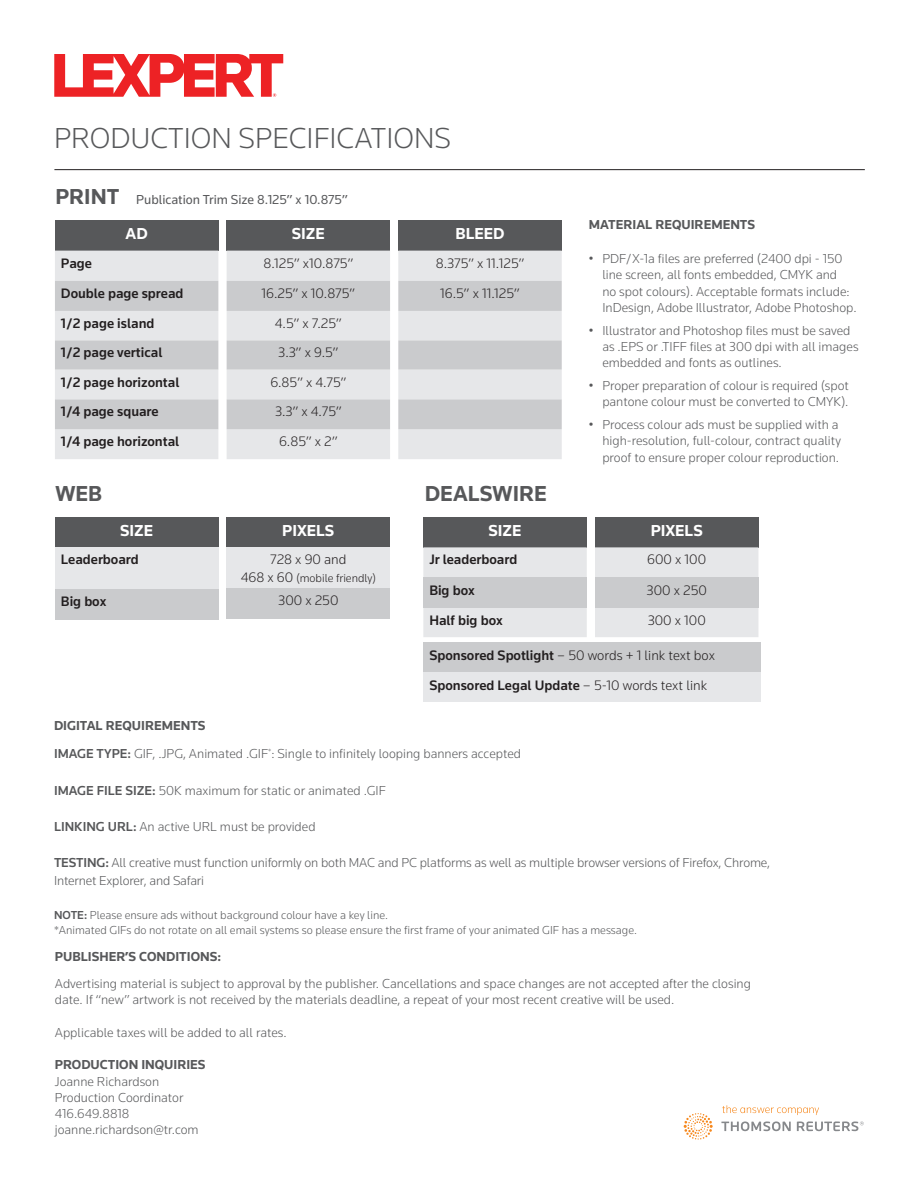
<style>
.page{position:relative;width:918px;height:1188px;background:#fff}
.page>*{position:absolute;margin:0;border:0;box-sizing:border-box;transform-origin:0 0}
.t1{font:300 30px "Knowledge";color:#57585a}
.Table_Body{font:700 22.5px "Knowledge";color:#57585a}
.Table_Body-2{font:700 16.5px "Knowledge";color:#fff}
.Table_Body-3{font:500 14.25px "Knowledge";color:#231f20}
.Table_Body-4{font:300 14.25px "Knowledge";color:#231f20}
.Table_Body-5{font:300 13.5px/16.2px "Knowledge";color:#57585a}
.Table_Body-6{font:700 13.5px "Knowledge";color:#57585a}
.Table_Body-7{font:13.5px "Knowledge";color:#57585a}
.Table_Body-8{font:300 12px/15px "Knowledge";color:#57585a}
.Table_Body-9{font:300 12px "Knowledge";color:#231f20}
.s1{font-size:14.25px}
.s2{font-weight:500}
.s3{font-weight:300}
.s4{font-weight:700}
</style>
<div class="page">
<svg style="left:54px;top:54px;width:229px;height:43px"></svg>
<hr style="left:54px;top:169px;width:811px;height:1px;background:#231f20">
<div style="left:55px;top:220px;width:163px;height:31px;background:#57585a"></div>
<svg style="left:55px;top:251px;width:163px;height:208px;background:#dadbdd"></svg>
<div style="left:227px;top:220px;width:163px;height:31px;background:#57585a"></div>
<svg style="left:227px;top:251px;width:163px;height:208px;background:#dadbdd"></svg>
<div style="left:398px;top:220px;width:164px;height:31px;background:#57585a"></div>
<svg style="left:398px;top:251px;width:164px;height:208px;background:#dadbdd"></svg>
<div style="left:55px;top:517px;width:163px;height:30px;background:#57585a"></div>
<div style="left:55px;top:547px;width:163px;height:42px;background:#e6e7e9"></div>
<div style="left:55px;top:589px;width:163px;height:30px;background:#cacbcd"></div>
<div style="left:227px;top:517px;width:163px;height:30px;background:#57585a"></div>
<div style="left:227px;top:547px;width:163px;height:41px;background:#e6e7e9"></div>
<div style="left:227px;top:588px;width:163px;height:30px;background:#cacbcd"></div>
<svg style="left:684px;top:1105px;width:180px;height:35px"></svg>
<div style="left:423px;top:517px;width:164px;height:30px;background:#57585a"></div>
<div style="left:423px;top:547px;width:164px;height:90px;background:#e6e7e9"></div>
<div style="left:423px;top:578px;width:164px;height:30px;background:#cacbcd"></div>
<div style="left:595px;top:517px;width:163px;height:30px;background:#57585a"></div>
<div style="left:595px;top:547px;width:163px;height:90px;background:#e6e7e9"></div>
<div style="left:595px;top:578px;width:163px;height:30px;background:#cacbcd"></div>
<div style="left:423px;top:643px;width:337px;height:30px;background:#cacbcd"></div>
<div style="left:423px;top:673px;width:337px;height:29px;background:#e6e7e9"></div>
<p class="t1" style="left:54px;top:120px;width:399px">PRODUCTION SPECIFICATIONS</p>
<p class="Table_Body" style="left:56px;top:183px;width:65px">PRINT</p>
<p class="Table_Body-7" style="left:136px;top:191px;width:213px">Publication Trim Size 8.125” x 10.875”</p>
<p class="Table_Body-2" style="left:126px;top:223px;width:24px">AD</p>
<p class="Table_Body-3" style="left:61px;top:254px;width:32px">Page</p>
<p class="Table_Body-3" style="left:61px;top:284px;width:124px">Double page spread</p>
<p class="Table_Body-3" style="left:61px;top:314px;width:95px">1/2 page island</p>
<p class="Table_Body-3" style="left:61px;top:344px;width:103px">1/2 page vertical</p>
<p class="Table_Body-3" style="left:61px;top:373px;width:120px">1/2 page horizontal</p>
<p class="Table_Body-3" style="left:61px;top:403px;width:99px">1/4 page square</p>
<p class="Table_Body-3" style="left:61px;top:433px;width:120px">1/4 page horizontal</p>
<p class="Table_Body-2" style="left:292px;top:223px;width:35px">SIZE</p>
<p class="Table_Body-4" style="left:263px;top:254px;width:91px">8.125” x10.875”</p>
<p class="Table_Body-4" style="left:262px;top:284px;width:95px">16.25” x 10.875”</p>
<p class="Table_Body-4" style="left:275px;top:314px;width:68px">4.5” x 7.25”</p>
<p class="Table_Body-4" style="left:278px;top:344px;width:62px">3.3” x 9.5”</p>
<p class="Table_Body-4" style="left:270px;top:373px;width:77px">6.85” x 4.75”</p>
<p class="Table_Body-4" style="left:275px;top:403px;width:68px">3.3” x 4.75”</p>
<p class="Table_Body-4" style="left:279px;top:433px;width:60px">6.85” x 2”</p>
<p class="Table_Body-2" style="left:456px;top:223px;width:50px">BLEED</p>
<p class="Table_Body-4" style="left:436px;top:254px;width:90px">8.375” x 11.125”</p>
<p class="Table_Body-4" style="left:440px;top:284px;width:81px">16.5” x 11.125”</p>
<p class="Table_Body-6" style="left:589px;top:217px;width:168px">MATERIAL REQUIREMENTS</p>
<p class="Table_Body-5" style="left:602px;top:250px;width:256px;text-indent:-14px">• PDF/X-1a files are preferred (2400 dpi - 150 line screen, all fonts embedded, CMYK and<br>no spot colours). Acceptable formats include:<br>InDesign, Adobe Illustrator, Adobe Photoshop.</p>
<p class="Table_Body-5" style="left:602px;top:322px;width:258px;text-indent:-14px">• Illustrator and Photoshop files must be saved as .EPS or .TIFF files at 300 dpi with all images embedded and fonts as outlines.</p>
<p class="Table_Body-5" style="left:589px;top:377px;width:262px;text-align:right">• Proper preparation of colour is required (spot pantone colour must be converted to CMYK).</p>
<p class="Table_Body-5" style="left:602px;top:416px;width:240px;text-indent:-14px">• Process colour ads must be supplied with a high-resolution, full-colour, contract quality proof to ensure proper colour reproduction.</p>
<p class="Table_Body" style="left:56px;top:480px;width:48px">WEB</p>
<p class="Table_Body-2" style="left:120px;top:520px;width:35px">SIZE</p>
<p class="Table_Body-3" style="left:61px;top:551px;width:79px">Leaderboard</p>
<p class="Table_Body-3" style="left:61px;top:593px;width:47px">Big box</p>
<p class="Table_Body-2" style="left:282px;top:520px;width:54px">PIXELS</p>
<p class="Table_Body-4" style="left:270px;top:551px;width:78px">728 x 90 and</p>
<p class="Table_Body-9" style="left:241px;top:571px;width:137px"><span class="s1">468 x 60</span> (mobile friendly)</p>
<p class="Table_Body-4" style="left:278px;top:592px;width:62px">300 x 250</p>
<p class="Table_Body" style="left:425px;top:480px;width:124px">DEALSWIRE</p>
<p class="Table_Body-2" style="left:489px;top:520px;width:35px">SIZE</p>
<p class="Table_Body-3" style="left:429px;top:551px;width:90px">Jr leaderboard</p>
<p class="Table_Body-3" style="left:429px;top:581px;width:47px">Big box</p>
<p class="Table_Body-3" style="left:429px;top:611px;width:75px">Half big box</p>
<p class="Table_Body-2" style="left:651px;top:520px;width:54px">PIXELS</p>
<p class="Table_Body-4" style="left:647px;top:551px;width:60px">600 x 100</p>
<p class="Table_Body-4" style="left:647px;top:581px;width:62px">300 x 250</p>
<p class="Table_Body-4" style="left:648px;top:611px;width:60px">300 x 100</p>
<p class="Table_Body-4" style="left:429px;top:646px;width:287px"><span class="s2">Sponsored Spotlight</span> – 50 words + 1 link text box</p>
<p class="Table_Body-3" style="left:429px;top:676px;width:279px">Sponsored Legal Update <span class="s3">– 5-10 words text link</span></p>
<p class="Table_Body-6" style="left:54px;top:717px;width:153px">DIGITAL REQUIREMENTS</p>
<p class="Table_Body-5" style="left:54px;top:745px;width:469px"><span class="s2">IMAGE TYPE:</span> GIF, .JPG, Animated .GIF<sup>*</sup>: Single to infinitely looping banners accepted</p>
<p class="Table_Body-5" style="left:54px;top:782px;width:333px"><span class="s2">IMAGE FILE SIZE:</span> 50K maximum for static or animated .GIF</p>
<p class="Table_Body-5" style="left:54px;top:818px;width:263px"><span class="s2">LINKING URL:</span> An active URL must be provided</p>
<p class="Table_Body-5" style="left:54px;top:854px;width:718px;line-height:18px"><span class="s2">TESTING:</span> All creative must function uniformly on both MAC and PC platforms as well as multiple browser versions of Firefox, Chrome,<br>Internet Explorer, and Safari</p>
<p class="Table_Body-8" style="left:54px;top:907px;width:584px"><span class="s2">NOTE:</span> Please ensure ads without background colour have a key line.<br>*Animated GIFs do not rotate on all email systems so please ensure the first frame of your animated GIF has a message.</p>
<p class="Table_Body-6" style="left:55px;top:948px;width:168px">PUBLISHER’S CONDITIONS:</p>
<p class="Table_Body-5" style="left:55px;top:975px;width:698px">Advertising material is subject to approval by the publisher. Cancellations and space changes are not accepted after the closing date. If “new” artwork is not received by the materials deadline, a repeat of your most recent creative will be used.</p>
<p class="Table_Body-5" style="left:55px;top:1024px;width:233px">Applicable taxes will be added to all rates.</p>
<p class="Table_Body-5" style="left:55px;top:1057px;width:152px"><span class="s4">PRODUCTION INQUIRIES<br></span>Joanne Richardson<br>Production Coordinator<br>416.649.8818 joanne.richardson@tr.com</p>
</div>
